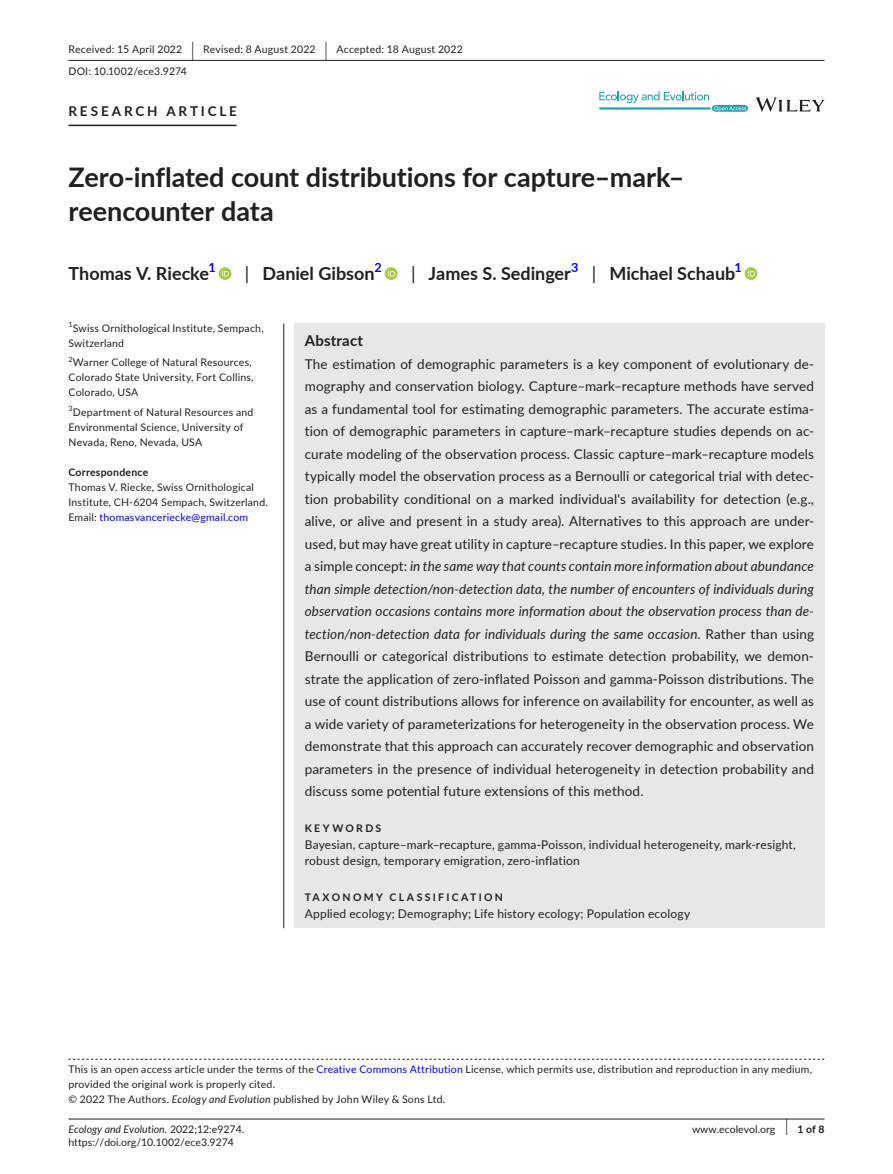
<style>
.page{position:relative;width:893px;height:1174px;background:#fff}
.page>*{position:absolute;margin:0;border:0;box-sizing:border-box;transform-origin:0 0}
.t1{font:700 27px/34.5px "Lato";letter-spacing:-.005em;color:#231f20}
.t2{font:700 18px "Lato";color:#231f20}
.t3{font:700 15px "Lato";letter-spacing:.015em;color:#231f20}
.t4{font:13.5px/22.5px "Lato";letter-spacing:.01em;color:#231f20;text-align:justify}
.t5{font:700 13.5px "Lato";letter-spacing:.21em;color:#231f20}
.t6{font:700 12.6px "Lato";color:#00f}
.t7{font:12px/16.5px "Lato";letter-spacing:.015em;color:#231f20}
.t8{font:10.5px/15px "Lato";letter-spacing:.02em;color:#231f20}
.t9{font:10.5px "Lato";color:#231f20}
.t10{font:700 10.5px "Lato";letter-spacing:.215em;color:#231f20}
.t11{font:italic 10.5px "Lato";color:#231f20}
.t12{font:700 10.5px "Lato";letter-spacing:.02em;color:#231f20}
.t13{font:7.35px "Lato";color:#231f20}
.s1{font-size:19.65px}
.s2{font-weight:400}
.s3{color:#00f}
.s4{font-style:italic}
.s5{font-style:normal}
.s6{font-weight:400;font-size:17.4px}
</style>
<div class="page">
<hr style="left:68px;top:1118px;width:756px;height:1px;background:#231f20">
<svg style="left:756px;top:97px;width:68px;height:15px"></svg>
<svg style="left:599px;top:91px;width:149px;height:21px"></svg>
<hr style="left:68px;top:60px;width:756px;height:1px;background:#231f20">
<hr style="left:68px;top:125px;width:169px;height:1px;background:#231f20">
<svg style="left:219px;top:267px;width:12px;height:13px"></svg>
<svg style="left:222px;top:269px;width:7px;height:7px"></svg>
<svg style="left:385px;top:267px;width:12px;height:13px"></svg>
<svg style="left:388px;top:269px;width:7px;height:7px"></svg>
<svg style="left:745px;top:267px;width:12px;height:13px"></svg>
<svg style="left:748px;top:269px;width:7px;height:7px"></svg>
<svg style="left:68px;top:1058px;width:756px;height:1px"></svg>
<div style="left:294px;top:323px;width:530px;height:605px;background:#e6e7e9"></div>
<hr style="left:283px;top:323px;width:1px;height:605px;background:#231f20">
<p class="t8" style="left:68px;top:38px;width:396px;line-height:21.8px">Received: 15 April 2022 <span class="s1">|</span> Revised: 8 August 2022 <span class="s1">|</span> Accepted: 18 August 2022<br>DOI: 10.1002/ece3.9274</p>
<p class="t5" style="left:68px;top:101px;width:170px">RESEARCH ARTICLE</p>
<h1 class="t1" style="left:68px;top:159px;width:617px">Zero-inflated count distributions for capture–mark– reencounter data</h1>
<h2 class="t2" style="left:68px;top:260px;width:142px">Thomas V. Riecke</h2>
<p class="t6" style="left:208px;top:258px;width:9px">1</p>
<h2 class="t2" style="left:245px;top:260px;width:131px"><span class="s2">|</span> Daniel Gibson</h2>
<p class="t6" style="left:374px;top:258px;width:9px">2</p>
<h2 class="t2" style="left:411px;top:260px;width:161px"><span class="s2">|</span> James S. Sedinger</h2>
<p class="t6" style="left:571px;top:258px;width:9px">3</p>
<h2 class="t2" style="left:592px;top:260px;width:145px"><span class="s2">|</span> Michael Schaub</h2>
<p class="t6" style="left:734px;top:258px;width:9px">1</p>
<p class="t13" style="left:68px;top:319px;width:6px">1</p>
<p class="t8" style="left:68px;top:320px;width:197px;text-indent:4px">Swiss Ornithological Institute, Sempach,<br>Switzerland</p>
<p class="t13" style="left:68px;top:354px;width:6px">2</p>
<p class="t8" style="left:68px;top:355px;width:187px;text-indent:4px">Warner College of Natural Resources,<br>Colorado State University, Fort Collins,<br>Colorado, USA</p>
<p class="t8" style="left:68px;top:404px;width:186px"><sup>3</sup>Department of Natural Resources and<br>Environmental Science, University of<br>Nevada, Reno, Nevada, USA</p>
<p class="t12" style="left:68px;top:464px;width:81px">Correspondence</p>
<p class="t8" style="left:68px;top:479px;width:201px">Thomas V. Riecke, Swiss Ornithological<br>Institute, CH-6204 Sempach, Switzerland.<br>Email: <span class="s3">thomasvanceriecke@gmail.com</span></p>
<p class="t3" style="left:305px;top:329px;width:60px">Abstract</p>
<p class="t4" style="left:305px;top:352px;width:511px">The estimation of demographic parameters is a key component of evolutionary de&shy;mography and conservation biology. Capture–mark–recapture methods have served as a fundamental tool for estimating demographic parameters. The accurate estima&shy;tion of demographic parameters in capture–mark–recapture studies depends on ac&shy;curate modeling of the observation process. Classic capture–mark–recapture models typically model the observation process as a Bernoulli or categorical trial with detec&shy;tion probability conditional on a marked individual's availability for detection (e.g., alive, or alive and present in a study area). Alternatives to this approach are under&shy;used, but may have great utility in capture–recapture studies. In this paper, we explore a simple concept: <span class="s4">in the same way that counts contain more information about abundance than simple detection/non-detection data, the number of encounters of individuals during observation occasions contains more information about the observation process than de&shy;tection/non-detection data for individuals during the same occasion</span>. Rather than using Bernoulli or categorical distributions to estimate detection probability, we demon&shy;strate the application of zero-inflated Poisson and gamma-Poisson distributions. The use of count distributions allows for inference on availability for encounter, as well as a wide variety of parameterizations for heterogeneity in the observation process. We demonstrate that this approach can accurately recover demographic and observation parameters in the presence of individual heterogeneity in detection probability and discuss some potential future extensions of this method.</p>
<p class="t10" style="left:305px;top:820px;width:78px">KEYWORDS</p>
<p class="t7" style="left:305px;top:835px;width:493px">Bayesian, capture–mark–recapture, gamma-Poisson, individual heterogeneity, mark-resight, robust design, temporary emigration, zero-inflation</p>
<p class="t10" style="left:305px;top:889px;width:200px">TAXONOMY CLASSIFICATION</p>
<p class="t7" style="left:305px;top:904px;width:387px">Applied ecology; Demography; Life history ecology; Population ecology</p>
<p class="t8" style="left:68px;top:1061px;width:745px">This is an open access article under the terms of the <span class="s3">Creative Commons Attribution</span> License, which permits use, distribution and reproduction in any medium, provided the original work is properly cited.<br>© 2022 The Authors. <span class="s4">Ecology and Evolution</span> published by John Wiley &amp; Sons Ltd.</p>
<p class="t11" style="left:68px;top:1121px;width:177px">Ecology and Evolution. <span class="s5">2022;12:e9274.</span></p>
<p class="t10" style="left:786px;top:1121px;width:40px"><span class="s6">|</span> 1 of 8</p>
<p class="t9" style="left:68px;top:1135px;width:167px">https://doi.org/10.1002/ece3.9274</p>
<p class="t9" style="left:692px;top:1121px;width:85px">www.ecolevol.org</p>
</div>
